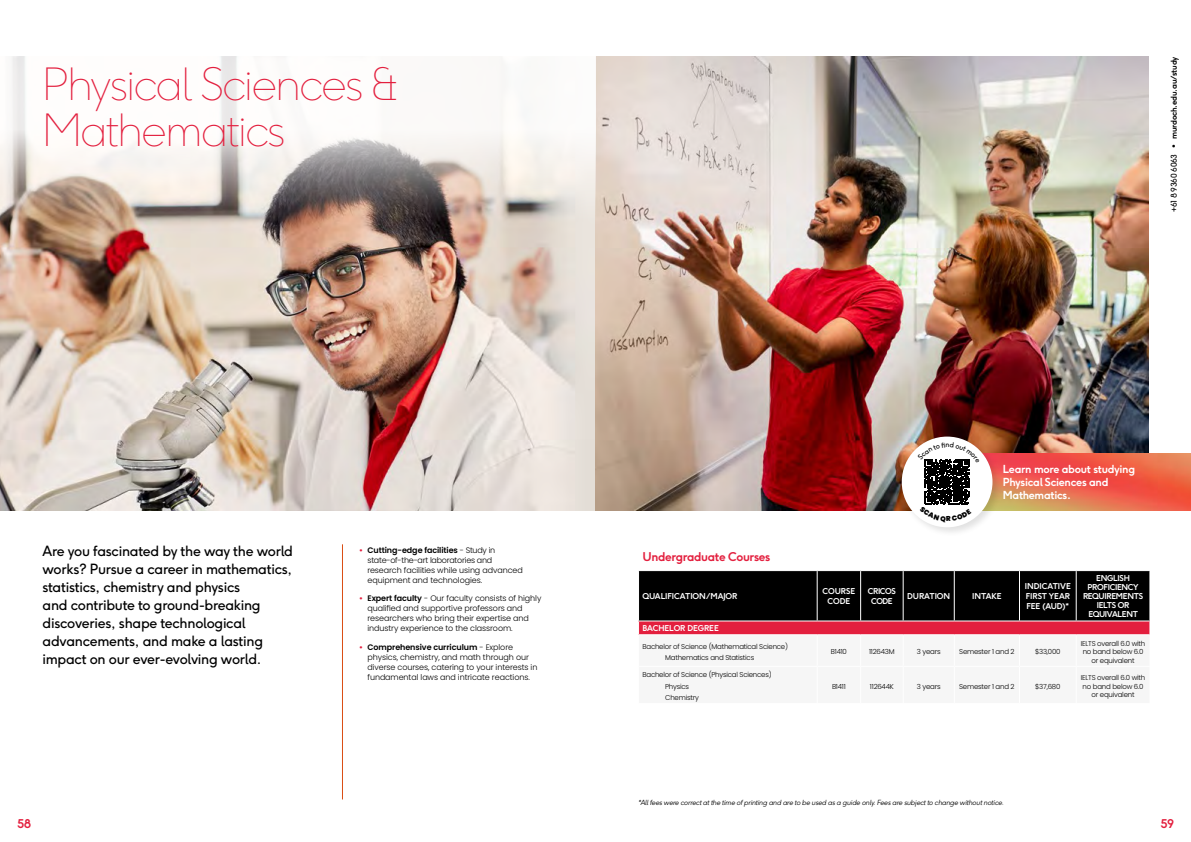
<style>
.page{position:relative;width:1191px;height:842px;background:#fff}
.page>*{position:absolute;margin:0;border:0;box-sizing:border-box;transform-origin:0 0}
.Heading_44pt_Thin{font:100 44px/46px "F37 Ginger";letter-spacing:-.03em;color:#e31f3e}
.Lead_in_14_16{font:14px/18px "F37 Ginger";letter-spacing:-.02em;color:#000}
.Subhead_14_16{font:700 12px "F37 Ginger";letter-spacing:-.03em;color:#e31f3e}
.Subhead_White_11__QR_Code{font:700 11px/13px "F37 Ginger";letter-spacing:-.03em;color:#fff}
.t1{font:300 8px/10px "Poppins";letter-spacing:-.01em;color:#000}
.Table_head{font:700 8px/9px "F37 Ginger";letter-spacing:-.025em;color:#fff;text-align:center}
.t2{font:700 8px "F37 Ginger";letter-spacing:-.03em;color:#000}
.Table_head-2{font:700 8px/9.6px "F37 Ginger";letter-spacing:-.05em;color:#fff;text-align:center}
.Table_Course_Info_Left{font:300 7px/8.4px "Poppins";letter-spacing:-.03em;color:#000;text-align:center}
.Notes{font:italic 300 7px "F37 Ginger";letter-spacing:-.03em;color:#000}
.Table_course_Info_centre{font:300 7px "Poppins";letter-spacing:-.03em;color:#000}
.t3{font:7px "F37 Ginger";color:#000}
.s1{font-weight:600;color:#e31f3e}
.s2{font-weight:600}
.s3{font-weight:400}
</style>
<div class="page">
<img style="left:0;top:56px;width:1148px;height:454px">
<svg style="left:638px;top:570px;width:512px;height:65px;background:#381218"></svg>
<hr style="left:639px;top:634px;width:178px;height:1px;background:#fff">
<hr style="left:817px;top:634px;width:43px;height:1px;background:#fff">
<hr style="left:860px;top:634px;width:43px;height:1px;background:#fff">
<hr style="left:903px;top:634px;width:51px;height:1px;background:#fff">
<hr style="left:954px;top:634px;width:65px;height:1px;background:#fff">
<hr style="left:1019px;top:634px;width:57px;height:1px;background:#fff">
<hr style="left:1076px;top:634px;width:74px;height:1px;background:#fff">
<hr style="left:342px;top:544px;width:1px;height:255px;background:#da4d14">
<img style="left:1003px;top:454px;width:188px;height:56px">
<div style="left:899px;top:434px;width:104px;height:103px;background:#000;opacity:.12"></div>
<div style="left:901px;top:437px;width:91px;height:90px;background:#fff;border-radius:50%"></div>
<svg style="left:0;top:57px;width:595px;height:170px;fill:#f9f6f4"></svg>
<svg style="left:917px;top:442px;width:62px;height:80px"></svg>
<p class="Heading_44pt_Thin" style="left:43px;top:62px;width:357px">Physical Sciences &amp;<br>Mathematics</p>
<p class="Lead_in_14_16" style="left:43px;top:541px;width:252px">Are you fascinated by the way the world works? Pursue a career in mathematics, statistics, chemistry and physics<br>and contribute to ground-breaking discoveries, shape technological advancements, and make a lasting impact on our ever-evolving world.</p>
<p class="t1" style="left:367px;top:545px;width:157px;text-indent:-9px"><span class="s1">•</span> <span class="s2">Cutting-edge facilities</span> - Study in state-of-the-art laboratories and research facilities while using advanced equipment and technologies.</p>
<p class="t1" style="left:367px;top:593px;width:175px;text-indent:-9px"><span class="s1">•</span> <span class="s2">Expert faculty</span> - Our faculty consists of highly qualified and supportive professors and researchers who bring their expertise and industry experience to the classroom.</p>
<p class="t1" style="left:367px;top:642px;width:171px;text-indent:-9px"><span class="s1">•</span> <span class="s2">Comprehensive curriculum</span> - Explore physics, chemistry, and math through our diverse courses, catering to your interests in fundamental laws and intricate reactions.</p>
<p class="t2" style="left:1168px;top:212px;width:157px;rotate:-90deg"><span class="s3">+61 8 9360 6063 •</span> murdoch.edu.au/study</p>
<p class="t3" style="left:945px;top:440px;width:6px">n</p>
<p class="Subhead_White_11__QR_Code" style="left:1003px;top:463px;width:134px">Learn more about studying<br>Physical Sciences and<br>Mathematics.</p>
<p class="Subhead_14_16" style="left:642px;top:549px;width:130px">Undergraduate Courses</p>
<p class="Table_head" style="left:642px;top:591px;width:96px">QUALIFICATION/MAJOR</p>
<p class="Table_head" style="left:822px;top:586px;width:34px;line-height:9.6px">COURSE<br>CODE</p>
<p class="Table_head-2" style="left:868px;top:586px;width:29px">CRICOS<br>CODE</p>
<p class="Table_head" style="left:907px;top:591px;width:44px">DURATION</p>
<p class="Table_head" style="left:972px;top:591px;width:31px">INTAKE</p>
<p class="Table_head" style="left:1025px;top:582px;width:47px;line-height:9.6px;text-align:justify">INDICATIVE FIRST YEAR FEE (AUD)*</p>
<p class="Table_head" style="left:1083px;top:573px;width:61px">ENGLISH<br>PROFICIENCY<br>REQUIREMENTS<br>IELTS OR<br>EQUIVALENT</p>
<p class="Table_head" style="left:642px;top:624px;width:78px">BACHELOR DEGREE</p>
<p class="Table_Course_Info_Left" style="left:642px;top:642px;width:147px">Bachelor of Science (Mathematical Science)</p>
<p class="Table_Course_Info_Left" style="left:665px;top:653px;width:91px">Mathematics and Statistics</p>
<p class="Table_course_Info_centre" style="left:831px;top:648px;width:18px">B1410</p>
<p class="Table_course_Info_centre" style="left:869px;top:648px;width:27px">112643M</p>
<p class="Table_course_Info_centre" style="left:916px;top:648px;width:25px">3 years</p>
<p class="Table_course_Info_centre" style="left:959px;top:648px;width:57px">Semester 1 and 2</p>
<p class="Table_course_Info_centre" style="left:1035px;top:648px;width:27px">$33,000</p>
<p class="Table_Course_Info_Left" style="left:1080px;top:639px;width:66px">IELTS overall 6.0 with no band below 6.0 or equivalent</p>
<p class="Table_Course_Info_Left" style="left:642px;top:671px;width:131px">Bachelor of Science (Physical Sciences)</p>
<p class="Table_Course_Info_Left" style="left:665px;top:682px;width:25px">Physics</p>
<p class="Table_Course_Info_Left" style="left:665px;top:693px;width:35px">Chemistry</p>
<p class="Table_course_Info_centre" style="left:832px;top:682px;width:15px">B1411</p>
<p class="Table_course_Info_centre" style="left:870px;top:682px;width:25px">112644K</p>
<p class="Table_course_Info_centre" style="left:916px;top:682px;width:25px">3 years</p>
<p class="Table_course_Info_centre" style="left:959px;top:682px;width:57px">Semester 1 and 2</p>
<p class="Table_course_Info_centre" style="left:1035px;top:682px;width:27px">$37,680</p>
<p class="Table_Course_Info_Left" style="left:1080px;top:673px;width:66px">IELTS overall 6.0 with no band below 6.0 or equivalent</p>
<p class="Notes" style="left:638px;top:798px;width:367px">*All fees were correct at the time of printing and are to be used as a guide only. Fees are subject to change without notice.</p>
<h3 class="Subhead_14_16" style="left:17px;top:816px;width:16px">58</h3>
<h3 class="Subhead_14_16" style="left:1160px;top:816px;width:15px">59</h3>
</div>
